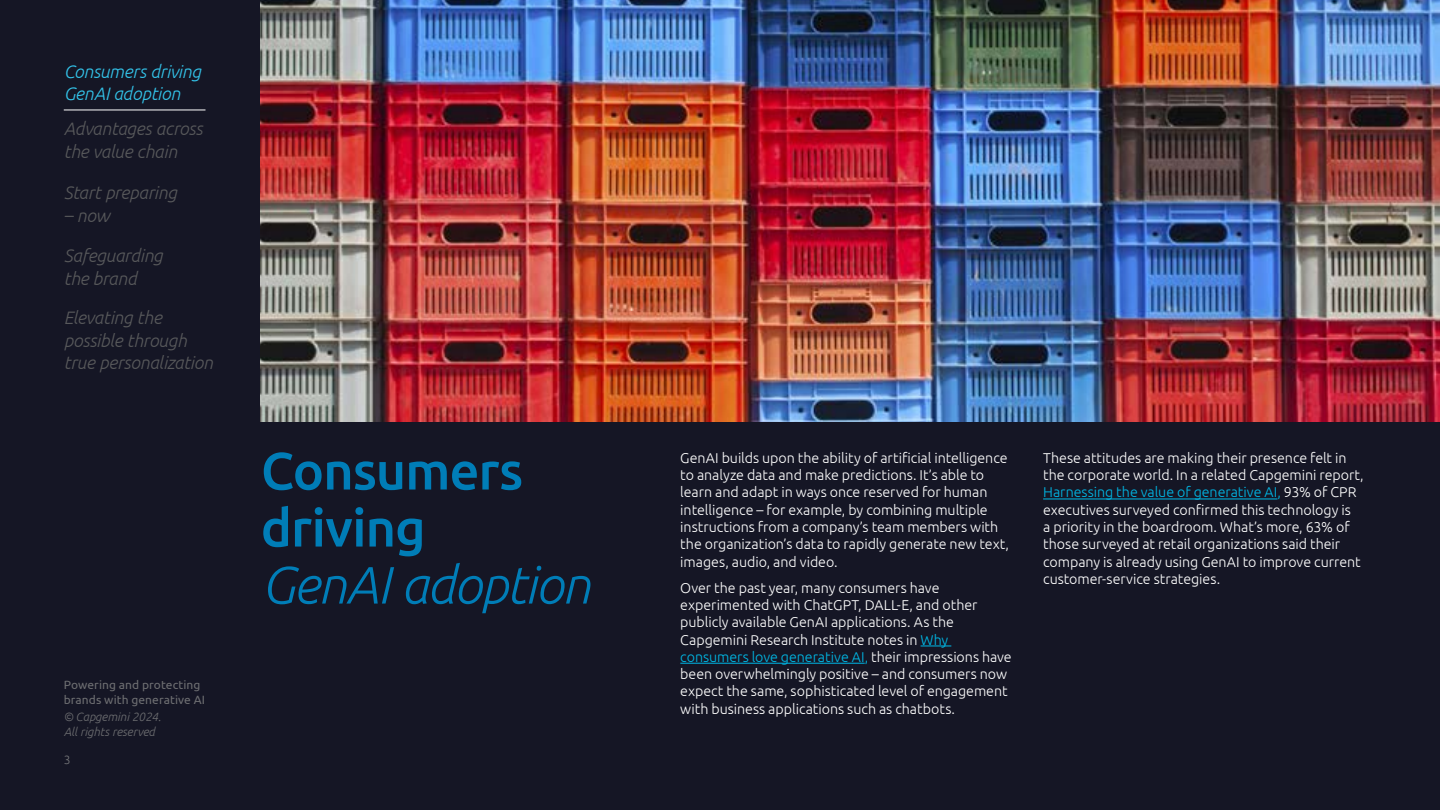
<style>
.page{position:relative;width:1440px;height:810px;background:#151625}
.page>*{position:absolute;margin:0;border:0;box-sizing:border-box;transform-origin:0 0}
.t1{font:500 52.5px/57px "Ubuntu";letter-spacing:-.02em;color:#007db7}
.t2{font:italic 300 52.5px "Ubuntu";letter-spacing:-.025em;color:#007db7}
.t3{font:italic 300 18px/22.5px "Ubuntu";letter-spacing:-.01em;color:#58595b}
.t4{font:italic 300 18px/22.5px "Ubuntu";letter-spacing:-.01em;color:#33c4ea}
.t5{font:300 14.25px/17.2px "Ubuntu";color:#fff}
.t6{font:12px/15px "Ubuntu";letter-spacing:.005em;color:#6d6e71}
.t7{font:italic 300 12px/15px "Ubuntu";letter-spacing:-.005em;color:#6d6e71}
.t8{font:300 12px "Ubuntu";color:#77787b}
.s1{color:#00b9e7}
</style>
<div class="page">
<img style="left:261px;top:0;width:1179px;height:421px">
<hr style="left:921px;top:646px;width:30px;height:1px;background:#00b9e7">
<hr style="left:680px;top:663px;width:185px;height:1px;background:#00b9e7">
<hr style="left:1043px;top:499px;width:234px;height:1px;background:#00b9e7">
<hr style="left:64px;top:110px;width:141px;height:1px;background:#fff">
<p class="t4" style="left:64px;top:60px;width:139px">Consumers driving<br>GenAI adoption</p>
<p class="t3" style="left:64px;top:117px;width:140px">Advantages across the value chain</p>
<p class="t3" style="left:64px;top:181px;width:115px">Start preparing</p>
<p class="t3" style="left:64px;top:204px;width:47px">– now</p>
<p class="t3" style="left:64px;top:244px;width:100px">Safeguarding the brand</p>
<p class="t3" style="left:64px;top:306px;width:151px">Elevating the possible through true personalization</p>
<p class="t6" style="left:64px;top:677px;width:143px">Powering and protecting brands with generative AI</p>
<p class="t7" style="left:64px;top:709px;width:99px">© Capgemini 2024.<br>All rights reserved</p>
<p class="t8" style="left:64px;top:752px;width:8px">3</p>
<h1 class="t1" style="left:261px;top:440px;width:264px">Consumers driving</h1>
<h1 class="t2" style="left:261px;top:553px;width:331px">GenAI adoption</h1>
<p class="t5" style="left:680px;top:449px;width:330px">GenAI builds upon the ability of artificial intelligence to analyze data and make predictions. It’s able to learn and adapt in ways once reserved for human intelligence – for example, by combining multiple instructions from a company’s team members with the organization’s data to rapidly generate new text, images, audio, and video.</p>
<p class="t5" style="left:680px;top:579px;width:333px">Over the past year, many consumers have experimented with ChatGPT, DALL-E, and other publicly available GenAI applications. As the Capgemini Research Institute notes in <span class="s1">Why consumers love generative AI,</span> their impressions have been overwhelmingly positive – and consumers now expect the same, sophisticated level of engagement with business applications such as chatbots.</p>
<p class="t5" style="left:1043px;top:449px;width:322px">These attitudes are making their presence felt in the corporate world. In a related Capgemini report, <span class="s1">Harnessing the value of generative AI,</span> 93% of CPR executives surveyed confirmed this technology is<br>a priority in the boardroom. What’s more, 63% of those surveyed at retail organizations said their company is already using GenAI to improve current customer-service strategies.</p>
</div>
